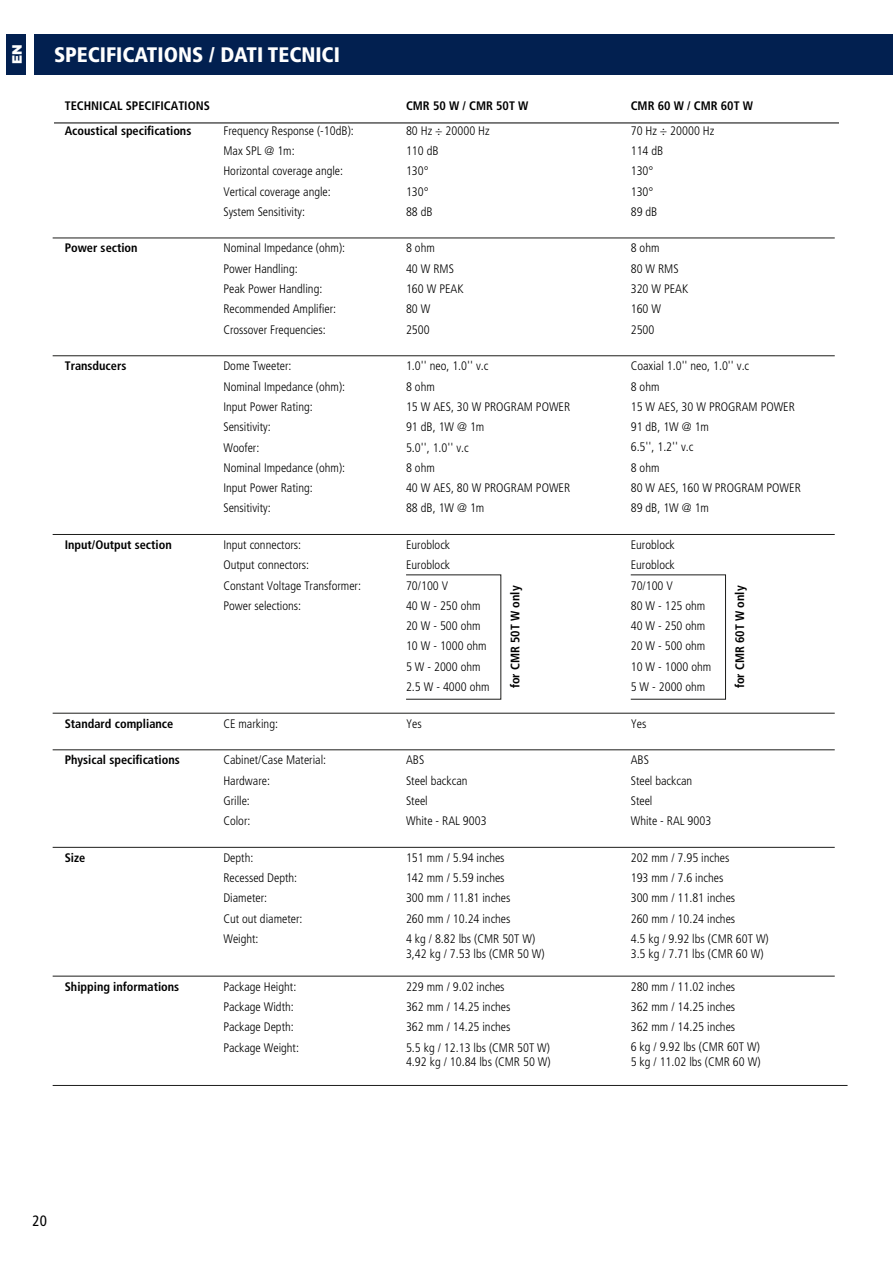
<style>
.page{position:relative;width:893px;height:1263px;background:#fff}
.page>*{position:absolute;margin:0;border:0;box-sizing:border-box;transform-origin:0 0}
.t1{font:900 condensed 21px "Frutiger LT Std";color:#fff}
.t2{font:condensed 15px "Frutiger LT Std";color:#000}
.t3{font:900 13.5px "Gotham";color:#fff}
.t4{font:300 condensed 12.3px/20.2px "Frutiger LT Std";color:#000}
.t5{font:700 condensed 12.3px "Frutiger LT Std";color:#000}
</style>
<div class="page">
<div style="left:6px;top:34px;width:20px;height:41px;background:#022050"></div>
<div style="left:34px;top:34px;width:859px;height:41px;background:#022050"></div>
<hr style="left:53px;top:238px;width:782px;height:1px;background:#1d1d1b">
<hr style="left:53px;top:355px;width:782px;height:1px;background:#1d1d1b">
<hr style="left:53px;top:534px;width:782px;height:1px;background:#1d1d1b">
<hr style="left:53px;top:713px;width:782px;height:1px;background:#1d1d1b">
<hr style="left:53px;top:749px;width:782px;height:1px;background:#1d1d1b">
<hr style="left:53px;top:847px;width:782px;height:1px;background:#1d1d1b">
<hr style="left:53px;top:976px;width:782px;height:1px;background:#1d1d1b">
<hr style="left:53px;top:1085px;width:794px;height:1px;background:#1d1d1b">
<hr style="left:54px;top:123px;width:785px;height:1px;background:#000">
<p class="t3" style="left:8px;top:64px;width:21px;rotate:-90deg">EN</p>
<h1 class="t1" style="left:54px;top:42px;width:287px">SPECIFICATIONS / DATI TECNICI</h1>
<p class="t5" style="left:65px;top:98px;width:147px">TECHNICAL SPECIFICATIONS</p>
<p class="t5" style="left:406px;top:98px;width:124px">CMR 50 W / CMR 50T W</p>
<p class="t5" style="left:65px;top:123px;width:128px">Acoustical specifications</p>
<p class="t4" style="left:223px;top:120px;width:132px">Frequency Response (-10dB):<br>Max SPL @ 1m:<br>Horizontal coverage angle:<br>Vertical coverage angle:<br>System Sensitivity:</p>
<p class="t4" style="left:223px;top:238px;width:123px">Nominal Impedance (ohm):<br>Power Handling:<br>Peak Power Handling:<br>Recommended Amplifier:<br>Crossover Frequencies:</p>
<p class="t4" style="left:223px;top:356px;width:123px">Dome Tweeter:<br>Nominal Impedance (ohm):<br>Input Power Rating:<br>Sensitivity:<br>Woofer:<br>Nominal Impedance (ohm):<br>Input Power Rating:<br>Sensitivity:</p>
<p class="t4" style="left:223px;top:535px;width:139px">Input connectors:<br>Output connectors:<br>Constant Voltage Transformer:<br>Power selections:</p>
<p class="t4" style="left:406px;top:120px;width:85px">80 Hz ÷ 20000 Hz<br>110 dB<br>130°<br>130°<br>88 dB</p>
<p class="t4" style="left:406px;top:238px;width:59px">8 ohm<br>40 W RMS<br>160 W PEAK<br>80 W<br>2500</p>
<p class="t4" style="left:406px;top:356px;width:166px">1.0'' neo, 1.0'' v.c<br>8 ohm<br>15 W AES, 30 W PROGRAM POWER<br>91 dB, 1W @ 1m<br>5.0'', 1.0'' v.c<br>8 ohm<br>40 W AES, 80 W PROGRAM POWER<br>88 dB, 1W @ 1m</p>
<p class="t4" style="left:406px;top:535px;width:85px">Euroblock<br>Euroblock<br>70/100 V<br>40 W - 250 ohm<br>20 W - 500 ohm<br>10 W - 1000 ohm<br>5 W - 2000 ohm<br>2.5 W - 4000 ohm</p>
<p class="t4" style="left:406px;top:713px;width:17px">Yes</p>
<p class="t4" style="left:406px;top:750px;width:82px">ABS<br>Steel backcan<br>Steel<br>White - RAL 9003</p>
<p class="t4" style="left:406px;top:848px;width:131px">151 mm / 5.94 inches<br>142 mm / 5.59 inches<br>300 mm / 11.81 inches<br>260 mm / 10.24 inches<br>4 kg / 8.82 lbs (CMR 50T W)</p>
<p class="t4" style="left:406px;top:943px;width:140px">3,42 kg / 7.53 lbs (CMR 50 W)</p>
<p class="t4" style="left:406px;top:976px;width:145px">229 mm / 9.02 inches<br>362 mm / 14.25 inches<br>362 mm / 14.25 inches<br>5.5 kg / 12.13 lbs (CMR 50T W)</p>
<p class="t4" style="left:406px;top:1052px;width:146px">4.92 kg / 10.84 lbs (CMR 50 W)</p>
<p class="t5" style="left:65px;top:241px;width:74px">Power section</p>
<p class="t5" style="left:65px;top:359px;width:63px">Transducers</p>
<p class="t5" style="left:65px;top:537px;width:108px">Input/Output section</p>
<p class="t5" style="left:508px;top:688px;width:104px;rotate:-90deg">for CMR 50T W only</p>
<p class="t4" style="left:223px;top:713px;width:56px">CE marking:</p>
<p class="t4" style="left:223px;top:750px;width:104px">Cabinet/Case Material:<br>Hardware:<br>Grille:<br>Color:</p>
<p class="t4" style="left:223px;top:848px;width:81px">Depth:<br>Recessed Depth:<br>Diameter:<br>Cut out diameter:<br>Weight:</p>
<p class="t4" style="left:223px;top:976px;width:77px">Package Height:<br>Package Width:<br>Package Depth:<br>Package Weight:</p>
<p class="t5" style="left:65px;top:716px;width:110px">Standard compliance</p>
<p class="t5" style="left:65px;top:753px;width:116px">Physical specifications</p>
<p class="t5" style="left:65px;top:850px;width:22px">Size</p>
<p class="t5" style="left:65px;top:979px;width:116px">Shipping informations</p>
<p class="t2" style="left:33px;top:1211px;width:16px">20</p>
<p class="t5" style="left:631px;top:98px;width:124px">CMR 60 W / CMR 60T W</p>
<p class="t4" style="left:631px;top:120px;width:85px">70 Hz ÷ 20000 Hz<br>114 dB<br>130°<br>130°<br>89 dB</p>
<p class="t4" style="left:631px;top:238px;width:59px">8 ohm<br>80 W RMS<br>320 W PEAK<br>160 W<br>2500</p>
<p class="t4" style="left:631px;top:356px;width:172px">Coaxial 1.0'' neo, 1.0'' v.c<br>8 ohm<br>15 W AES, 30 W PROGRAM POWER<br>91 dB, 1W @ 1m<br>6.5'', 1.2'' v.c<br>8 ohm<br>80 W AES, 160 W PROGRAM POWER<br>89 dB, 1W @ 1m</p>
<p class="t4" style="left:631px;top:535px;width:82px">Euroblock<br>Euroblock<br>70/100 V<br>80 W - 125 ohm<br>40 W - 250 ohm<br>20 W - 500 ohm<br>10 W - 1000 ohm<br>5 W - 2000 ohm</p>
<p class="t4" style="left:631px;top:713px;width:17px">Yes</p>
<p class="t4" style="left:631px;top:750px;width:82px">ABS<br>Steel backcan<br>Steel<br>White - RAL 9003</p>
<p class="t4" style="left:631px;top:847px;width:140px">202 mm / 7.95 inches<br>193 mm / 7.6 inches<br>300 mm / 11.81 inches<br>260 mm / 10.24 inches<br>4.5 kg / 9.92 lbs (CMR 60T W)</p>
<p class="t4" style="left:631px;top:943px;width:134px">3.5 kg / 7.71 lbs (CMR 60 W)</p>
<p class="t4" style="left:631px;top:976px;width:131px">280 mm / 11.02 inches<br>362 mm / 14.25 inches<br>362 mm / 14.25 inches<br>6 kg / 9.92 lbs (CMR 60T W)</p>
<p class="t4" style="left:631px;top:1052px;width:131px">5 kg / 11.02 lbs (CMR 60 W)</p>
<p class="t5" style="left:733px;top:688px;width:104px;rotate:-90deg">for CMR 60T W only</p>
</div>
